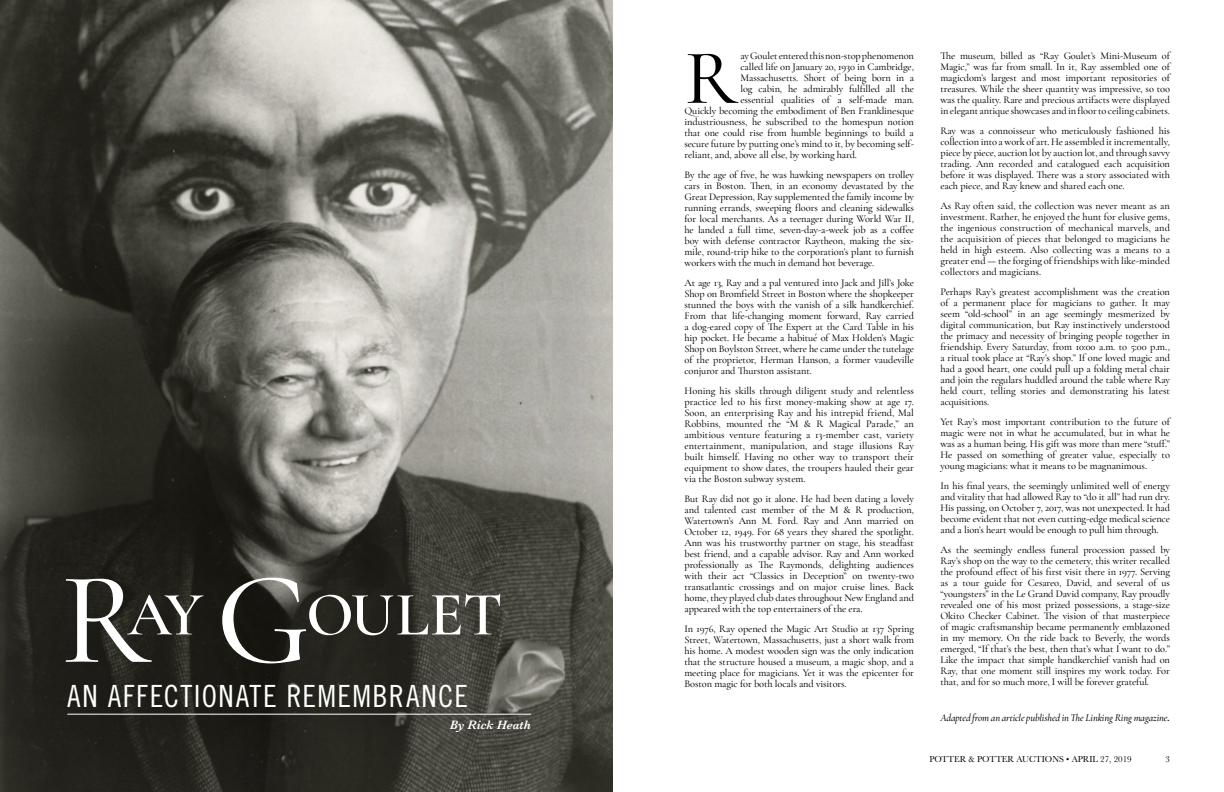
<style>
.page{position:relative;width:1224px;height:792px;background:#fff}
.page>*{position:absolute;margin:0;border:0;box-sizing:border-box;transform-origin:0 0}
.t1{font:500 78px "Cormorant Garamond";color:#000}
.t2{font:600 62.4px "Cormorant Garamond";letter-spacing:-.015em;color:#fff}
.t3{font:30.6px "Trade Gothic LT Std Cn 18";letter-spacing:.05em;color:#fff}
.t4{font:italic 600 12.7px "Baskerville";color:#fff}
.t5{font:500 10.4px/11px "Cormorant Garamond";letter-spacing:-.01em;color:#000;text-align:justify}
.t6{font:italic 500 10.4px "Cormorant Garamond";letter-spacing:-.01em;color:#000}
.t7{font:9px "Baskerville";color:#000}
.s1{font-weight:500;font-size:132.4px}
.s2{font-family:"Franklin Gothic";font-weight:400}
</style>
<div class="page">
<img style="left:0;top:0;width:612px;height:792px">
<hr style="left:67px;top:714px;width:464px;height:1px;background:#fff">
<h2 class="t2" style="left:60px;top:574px;width:444px"><span class="s1">R</span>AY <span class="s1">G</span>OULET</h2>
<h3 class="t3" style="left:67px;top:678px;width:402px">AN AFFECTIONATE REMEMBRANCE</h3>
<p class="t4" style="left:450px;top:717px;width:83px">By Rick Heath</p>
<h1 class="t1" style="left:684px;top:29px;width:54px">R</h1>
<p class="t5" style="left:741px;top:50px;width:175px">ay Goulet entered this non-stop phenomenon</p>
<p class="t5" style="left:741px;top:61px;width:175px">called life on January 20, 1930 in Cambridge,</p>
<p class="t5" style="left:741px;top:72px;width:175px">Massachusetts. Short of being born in a</p>
<p class="t5" style="left:741px;top:83px;width:175px">log cabin, he admirably fulfilled all the</p>
<p class="t5" style="left:741px;top:94px;width:175px">essential qualities of a self-made man.</p>
<p class="t5" style="left:685px;top:105px;width:231px">Quickly becoming the embodiment of Ben Franklinesque</p>
<p class="t5" style="left:685px;top:116px;width:231px">industriousness, he subscribed to the homespun notion</p>
<p class="t5" style="left:685px;top:127px;width:231px">that one could rise from humble beginnings to build a</p>
<p class="t5" style="left:685px;top:138px;width:231px">secure future by putting one’s mind to it, by becoming self-</p>
<p class="t5" style="left:685px;top:149px;width:174px">reliant, and, above all else, by working hard.</p>
<p class="t5" style="left:685px;top:169px;width:231px">By the age of five, he was hawking newspapers on trolley cars in Boston. Then, in an economy devastated by the Great Depression, Ray supplemented the family income by running errands, sweeping floors and cleaning sidewalks for local merchants. As a teenager during World War II, he landed a full time, seven-day-a-week job as a coffee boy with defense contractor Raytheon, making the six&shy;mile, round-trip hike to the corporation’s plant to furnish workers with the much in demand hot beverage.</p>
<p class="t5" style="left:685px;top:277px;width:231px">At age 13, Ray and a pal ventured into Jack and Jill’s Joke Shop on Bromfield Street in Boston where the shopkeeper stunned the boys with the vanish of a silk handkerchief.<br>From that life-changing moment forward, Ray carried a dog-eared copy of The Expert at the Card Table in his hip pocket. He became a habitué of Max Holden’s Magic Shop on Boylston Street, where he came under the tutelage of the proprietor, Herman Hanson, a former vaudeville conjuror and Thurston assistant.</p>
<p class="t5" style="left:685px;top:385px;width:231px">Honing his skills through diligent study and relentless practice led to his first money-making show at age 17.<br>Soon, an enterprising Ray and his intrepid friend, Mal Robbins, mounted the “M &amp; R Magical Parade,” an ambitious venture featuring a 13-member cast, variety entertainment, manipulation, and stage illusions Ray built himself. Having no other way to transport their equipment to show dates, the troupers hauled their gear via the Boston subway system.</p>
<p class="t5" style="left:685px;top:493px;width:231px">But Ray did not go it alone. He had been dating a lovely and talented cast member of the M &amp; R production, Watertown’s Ann M. Ford. Ray and Ann married on October 12, 1949. For 68 years they shared the spotlight.<br>Ann was his trustworthy partner on stage, his steadfast best friend, and a capable advisor. Ray and Ann worked professionally as The Raymonds, delighting audiences with their act “Classics in Deception” on twenty-two transatlantic crossings and on major cruise lines. Back home, they played club dates throughout New England and appeared with the top entertainers of the era.</p>
<p class="t5" style="left:685px;top:623px;width:231px">In 1976, Ray opened the Magic Art Studio at 137 Spring Street, Watertown, Massachusetts, just a short walk from his home. A modest wooden sign was the only indication that the structure housed a museum, a magic shop, and a meeting place for magicians. Yet it was the epicenter for Boston magic for both locals and visitors.</p>
<p class="t5" style="left:941px;top:50px;width:231px">The museum, billed as “Ray Goulet’s Mini-Museum of Magic,” was far from small. In it, Ray assembled one of magicdom’s largest and most important repositories of treasures. While the sheer quantity was impressive, so too was the quality. Rare and precious artifacts were displayed in elegant antique showcases and in floor to ceiling cabinets.</p>
<p class="t5" style="left:941px;top:125px;width:231px">Ray was a connoisseur who meticulously fashioned his collection into a work of art. He assembled it incrementally, piece by piece, auction lot by auction lot, and through savvy trading. Ann recorded and catalogued each acquisition before it was displayed. There was a story associated with each piece, and Ray knew and shared each one.</p>
<p class="t5" style="left:941px;top:200px;width:231px">As Ray often said, the collection was never meant as an investment. Rather, he enjoyed the hunt for elusive gems, the ingenious construction of mechanical marvels, and the acquisition of pieces that belonged to magicians he held in high esteem. Also collecting was a means to a greater end — the forging of friendships with like-minded collectors and magicians.</p>
<p class="t5" style="left:941px;top:286px;width:231px">Perhaps Ray’s greatest accomplishment was the creation of a permanent place for magicians to gather. It may seem “old-school” in an age seemingly mesmerized by digital communication, but Ray instinctively understood the primacy and necessity of bringing people together in friendship. Every Saturday, from 10:00 a.m. to 5:00 p.m., a ritual took place at “Ray’s shop.” If one loved magic and had a good heart, one could pull up a folding metal chair and join the regulars huddled around the table where Ray held court, telling stories and demonstrating his latest acquisitions.</p>
<p class="t5" style="left:941px;top:416px;width:231px">Yet Ray’s most important contribution to the future of magic were not in what he accumulated, but in what he was as a human being. His gift was more than mere “stuff.” He passed on something of greater value, especially to young magicians: what it means to be magnanimous.</p>
<p class="t5" style="left:941px;top:480px;width:231px">In his final years, the seemingly unlimited well of energy and vitality that had allowed Ray to “do it all” had run dry.<br>His passing, on October 7, 2017, was not unexpected. It had become evident that not even cutting-edge medical science and a lion’s heart would be enough to pull him through.</p>
<p class="t5" style="left:941px;top:544px;width:231px">As the seemingly endless funeral procession passed by Ray’s shop on the way to the cemetery, this writer recalled the profound effect of his first visit there in 1977. Serving as a tour guide for Cesareo, David, and several of us “youngsters” in the Le Grand David company, Ray proudly revealed one of his most prized possessions, a stage-size Okito Checker Cabinet. The vision of that masterpiece of magic craftsmanship became permanently emblazoned in my memory. On the ride back to Beverly, the words emerged, “If that’s the best, then that’s what I want to do.” Like the impact that simple handkerchief vanish had on Ray, that one moment still inspires my work today. For that, and for so much more, I will be forever grateful.</p>
<p class="t6" style="left:941px;top:711px;width:231px">Adapted from an article published in The Linking Ring magazine<span class="s2">.</span></p>
<p class="t7" style="left:929px;top:753px;width:204px">POTTER &amp; POTTER AUCTIONS • APRIL 27, 2019</p>
<p class="t7" style="left:1166px;top:753px;width:6px">3</p>
</div>
